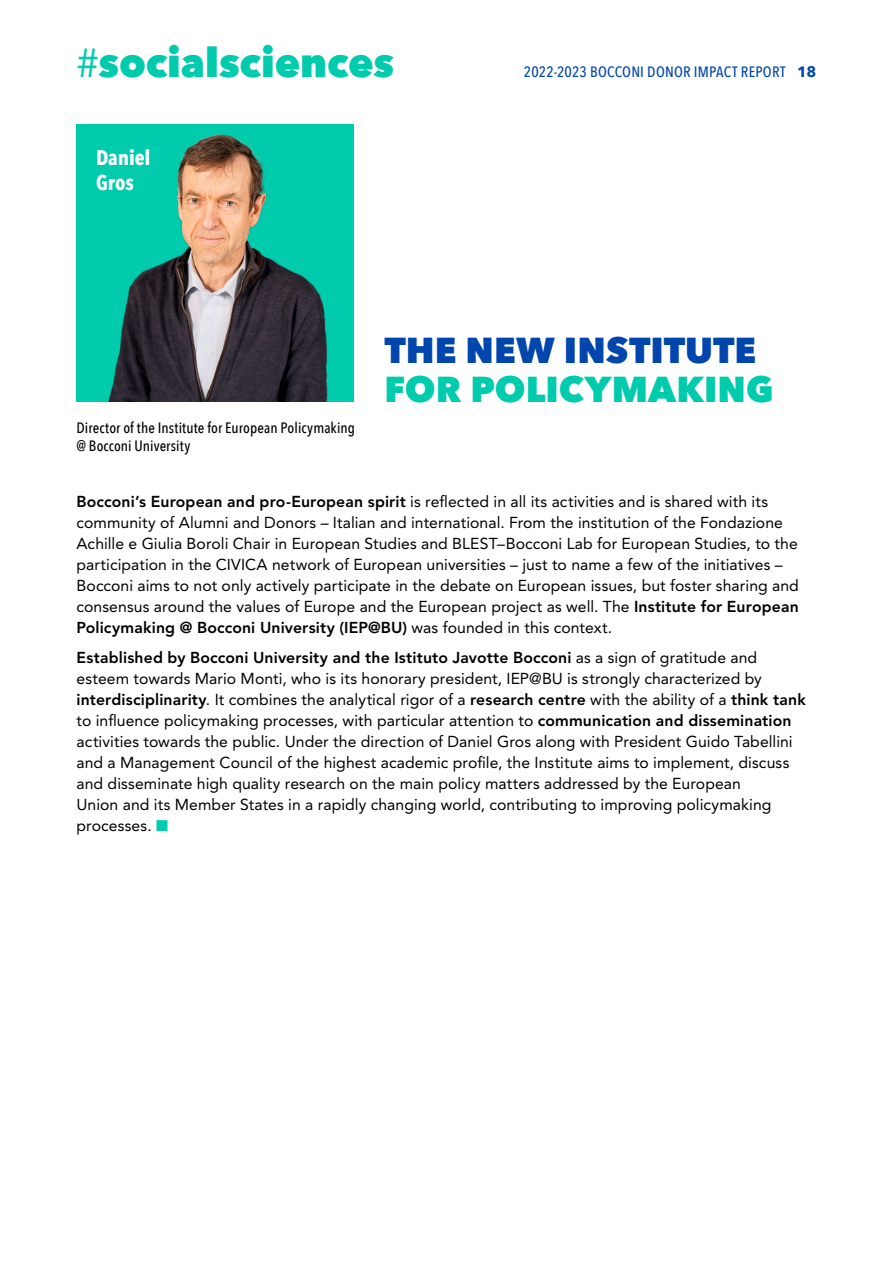
<style>
.page{position:relative;width:893px;height:1263px;background:#fff}
.page>*{position:absolute;margin:0;border:0;box-sizing:border-box;transform-origin:0 0}
.t1{font:800 40.5px "Avenir Next";color:#00cbad}
.t2{font:800 36px/39px "Avenir Next";color:#0046ad}
.t3{font:700 21px/25.2px "Avenir Next Condensed";letter-spacing:-.005em;color:#fff}
.t4{font:15.75px/21px "Avenir LT Std";letter-spacing:.005em;color:#000}
.t5{font:500 15px/18px "Avenir Next Condensed";letter-spacing:.005em;color:#000}
.t6{font:500 15px "Avenir Next Condensed";letter-spacing:.015em;color:#0046ad}
.s1{font-weight:400}
.s2{font-family:"Avenir Next";font-weight:700}
.s3{color:#00cbad}
.s4{font-weight:800}
</style>
<div class="page">
<img style="left:77px;top:124px;width:277px;height:278px">
<h1 class="t1" style="left:77px;top:37px;width:319px"><span class="s1">#</span>socialsciences</h1>
<p class="t3" style="left:96px;top:145px;width:56px">Daniel<br>Gros</p>
<p class="t6" style="left:524px;top:62px;width:294px">2022-2023 BOCCONI DONOR IMPACT REPORT <span class="s2">18</span></p>
<p class="t5" style="left:77px;top:419px;width:280px">Director of the Institute for European Policymaking @ Bocconi University</p>
<h2 class="t2" style="left:384px;top:330px;width:390px">THE NEW INSTITUTE<br><span class="s3">FOR POLICYMAKING</span></h2>
<p class="t4" style="left:77px;top:491px;width:724px"><span class="s4">Bocconi’s European and pro-European spirit</span> is refected in all its activities and is shared with its community of Alumni and Donors – Italian and international. From the institution of the Fondazione Achille e Giulia Boroli Chair in European Studies and BLEST–Bocconi Lab for European Studies, to the participation in the CIVICA network of European universities – just to name a few of the initiatives – Bocconi aims to not only actively participate in the debate on European issues, but foster sharing and consensus around the values of Europe and the European project as well. The <span class="s4">Institute for European Policymaking @ Bocconi University (IEP@BU)</span> was founded in this context.</p>
<p class="t4" style="left:77px;top:647px;width:731px"><span class="s4">Established by Bocconi University and the Istituto Javotte Bocconi</span> as a sign of gratitude and esteem towards Mario Monti, who is its honorary president, IEP@BU is strongly characterized by <span class="s4">interdisciplinarity</span>. It combines the analytical rigor of a <span class="s4">research centre</span> with the ability of a <span class="s4">think tank </span>to infuence policymaking processes, with particular attention to <span class="s4">communication and dissemination </span>activities towards the public. Under the direction of Daniel Gros along with President Guido Tabellini and a Management Council of the highest academic profle, the Institute aims to implement, discuss and disseminate high quality research on the main policy matters addressed by the European<br>Union and its Member States in a rapidly changing world, contributing to improving policymaking processes. <span class="s3">■</span></p>
</div>
